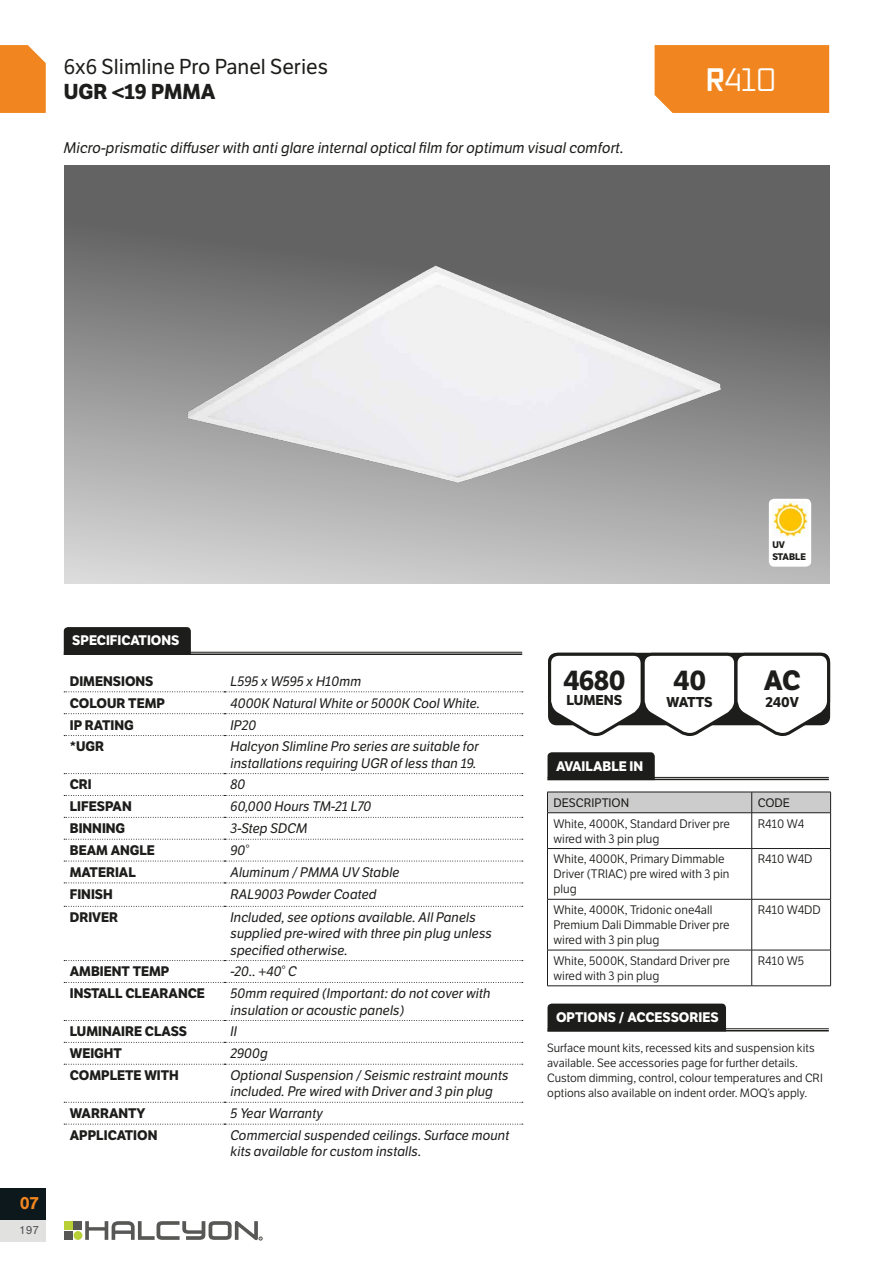
<style>
.page{position:relative;width:893px;height:1263px;background:#fff}
.page>*{position:absolute;margin:0;border:0;box-sizing:border-box;transform-origin:0 0}
.t1{font:31.5px "Vox Round";color:#fff}
.t2{font:700 27.15px "LFT Etica";letter-spacing:-.03em;color:#1d1d1b}
.t3{font:21px "LFT Etica";color:#1d1d1b}
.t4{font:700 21px "LFT Etica";color:#1d1d1b}
.t5{font:700 18px "Nimbus San";color:#f18620}
.t6{font:italic 15px "LFT Etica";color:#1d1d1b}
.t7{font:700 13.95px "LFT Etica";color:#1d1d1b}
.t8{font:italic 13.5px/16.2px "LFT Etica";color:#1d1d1b}
.t9{font:700 13.5px "LFT Etica";color:#1d1d1b}
.t10{font:700 13.5px "LFT Etica";color:#fff}
.t11{font:12px/15px "LFT Etica";color:#1d1d1b}
.t12{font:12px "LFT Etica";color:#1d1d1b}
.t13{font:12px "Nimbus San";color:#57575a}
.t14{font:11.7px/15px "LFT Etica";color:#1d1d1b}
.t15{font:700 9.3px/11.2px "LFT Etica";color:#1d1d1b}
.s1{font-weight:700}
</style>
<div class="page">
<div style="left:0;top:1220px;width:45px;height:21px;background:#e1e1e0"></div>
<div style="left:0;top:1188px;width:46px;height:32px;background:#0d181c"></div>
<div style="left:655px;top:45px;width:174px;height:68px;background:#f18620"></div>
<svg style="left:0;top:45px;width:46px;height:68px;background:#f18d2c"></svg>
<div style="left:64px;top:1231px;width:8px;height:9px;background:#575756"></div>
<div style="left:64px;top:1221px;width:8px;height:9px;background:#b9cf36"></div>
<div style="left:74px;top:1221px;width:8px;height:9px;background:#575756"></div>
<div style="left:74px;top:1231px;width:8px;height:9px;background:#b9cf36;border-radius:50%"></div>
<svg style="left:85px;top:1221px;width:177px;height:19px"></svg>
<svg style="left:64px;top:166px;width:765px;height:418px;background:#8b8b8b"></svg>
<div style="left:547px;top:752px;width:108px;height:27px;background:#1d1d1b"></div>
<hr style="left:547px;top:777px;width:282px;height:1px;background:#1d1d1b">
<hr style="left:547px;top:779px;width:282px;height:1px;background:#1d1d1b">
<div style="left:64px;top:627px;width:127px;height:25px;background:#1d1d1b"></div>
<hr style="left:64px;top:652px;width:458px;height:1px;background:#1d1d1b">
<hr style="left:64px;top:653px;width:458px;height:2px;background:#1d1d1b">
<svg style="left:548px;top:652px;width:283px;height:84px"></svg>
<div style="left:547px;top:1003px;width:179px;height:27px;background:#1d1d1b"></div>
<hr style="left:547px;top:1028px;width:282px;height:1px;background:#1d1d1b">
<hr style="left:547px;top:1030px;width:282px;height:1px;background:#1d1d1b">
<div style="left:769px;top:499px;width:42px;height:68px;background:#fff;border-radius:5px"></div>
<img style="left:772px;top:502px;width:36px;height:35px">
<div style="left:547px;top:792px;width:284px;height:20px;background:#ccc"></div>
<hr style="left:547px;top:812px;width:205px;height:1px;background:#1d1d1b">
<hr style="left:547px;top:813px;width:1px;height:35px;background:#1d1d1b">
<hr style="left:752px;top:812px;width:79px;height:1px;background:#1d1d1b">
<hr style="left:751px;top:813px;width:1px;height:35px;background:#1d1d1b">
<hr style="left:830px;top:813px;width:1px;height:35px;background:#1d1d1b">
<hr style="left:547px;top:848px;width:205px;height:1px;background:#1d1d1b">
<hr style="left:547px;top:849px;width:1px;height:50px;background:#1d1d1b">
<hr style="left:752px;top:848px;width:79px;height:1px;background:#1d1d1b">
<hr style="left:751px;top:849px;width:1px;height:50px;background:#1d1d1b">
<hr style="left:830px;top:849px;width:1px;height:50px;background:#1d1d1b">
<hr style="left:547px;top:899px;width:205px;height:1px;background:#1d1d1b">
<hr style="left:547px;top:899px;width:1px;height:51px;background:#1d1d1b">
<hr style="left:752px;top:899px;width:79px;height:1px;background:#1d1d1b">
<hr style="left:751px;top:899px;width:1px;height:51px;background:#1d1d1b">
<hr style="left:830px;top:899px;width:1px;height:51px;background:#1d1d1b">
<hr style="left:547px;top:950px;width:205px;height:1px;background:#1d1d1b">
<hr style="left:547px;top:950px;width:1px;height:36px;background:#1d1d1b">
<hr style="left:752px;top:950px;width:79px;height:1px;background:#1d1d1b">
<hr style="left:751px;top:950px;width:1px;height:36px;background:#1d1d1b">
<hr style="left:830px;top:950px;width:1px;height:36px;background:#1d1d1b">
<hr style="left:547px;top:985px;width:205px;height:1px;background:#1d1d1b">
<hr style="left:752px;top:985px;width:79px;height:1px;background:#1d1d1b">
<svg style="left:64px;top:691px;width:459px;height:1px"></svg>
<svg style="left:64px;top:713px;width:459px;height:1px"></svg>
<svg style="left:64px;top:735px;width:459px;height:1px"></svg>
<svg style="left:64px;top:773px;width:459px;height:1px"></svg>
<svg style="left:64px;top:795px;width:459px;height:1px"></svg>
<svg style="left:64px;top:817px;width:459px;height:1px"></svg>
<svg style="left:64px;top:839px;width:459px;height:1px"></svg>
<svg style="left:64px;top:861px;width:459px;height:1px"></svg>
<svg style="left:64px;top:882px;width:459px;height:1px"></svg>
<svg style="left:64px;top:906px;width:459px;height:1px"></svg>
<svg style="left:64px;top:960px;width:459px;height:1px"></svg>
<svg style="left:64px;top:982px;width:459px;height:1px"></svg>
<svg style="left:64px;top:1020px;width:459px;height:1px"></svg>
<svg style="left:64px;top:1042px;width:459px;height:1px"></svg>
<svg style="left:64px;top:1064px;width:459px;height:1px"></svg>
<svg style="left:64px;top:1102px;width:459px;height:1px"></svg>
<svg style="left:64px;top:1124px;width:459px;height:1px"></svg>
<img style="left:158px;top:234px;width:578px;height:301px">
<h3 class="t3" style="left:64px;top:54px;width:266px">6x6 Slimline Pro Panel Series</h3>
<h3 class="t4" style="left:64px;top:79px;width:153px">UGR &lt;19 PMMA</h3>
<p class="t6" style="left:64px;top:139px;width:561px">Micro-prismatic diffuser with anti glare internal optical film for optimum visual comfort.</p>
<h1 class="t1" style="left:706px;top:60px;width:72px"><span class="s1">R</span>410</h1>
<h3 class="t5" style="left:20px;top:1193px;width:21px">07</h3>
<p class="t13" style="left:19px;top:1223px;width:22px">197</p>
<p class="t10" style="left:72px;top:632px;width:109px">SPECIFICATIONS</p>
<p class="t9" style="left:70px;top:673px;width:85px">DIMENSIONS</p>
<p class="t8" style="left:231px;top:673px;width:132px">L595 x W595 x H10mm</p>
<p class="t9" style="left:70px;top:695px;width:97px">COLOUR TEMP</p>
<p class="t8" style="left:231px;top:695px;width:251px">4000K Natural White or 5000K Cool White.</p>
<p class="t9" style="left:70px;top:716px;width:65px">IP RATING</p>
<p class="t8" style="left:231px;top:717px;width:27px">IP20</p>
<p class="t9" style="left:70px;top:738px;width:36px">*UGR</p>
<p class="t8" style="left:231px;top:739px;width:250px">Halcyon Slimline Pro series are suitable for installations requiring UGR of less than 19.</p>
<p class="t9" style="left:70px;top:776px;width:24px">CRI</p>
<p class="t8" style="left:231px;top:777px;width:17px">80</p>
<p class="t9" style="left:70px;top:798px;width:63px">LIFESPAN</p>
<p class="t8" style="left:231px;top:799px;width:142px">60,000 Hours TM-21 L70</p>
<p class="t9" style="left:70px;top:820px;width:57px">BINNING</p>
<p class="t8" style="left:231px;top:821px;width:78px">3-Step SDCM</p>
<p class="t9" style="left:70px;top:842px;width:87px">BEAM ANGLE</p>
<p class="t8" style="left:231px;top:842px;width:20px">90°</p>
<p class="t9" style="left:70px;top:864px;width:68px">MATERIAL</p>
<p class="t8" style="left:231px;top:864px;width:171px">Aluminum / PMMA UV Stable</p>
<p class="t9" style="left:70px;top:886px;width:45px">FINISH</p>
<p class="t8" style="left:231px;top:886px;width:148px">RAL9003 Powder Coated</p>
<p class="t9" style="left:70px;top:909px;width:50px">DRIVER</p>
<p class="t8" style="left:231px;top:910px;width:263px">Included, see options available. All Panels supplied pre-wired with three pin plug unless specified otherwise.</p>
<p class="t9" style="left:70px;top:963px;width:101px">AMBIENT TEMP</p>
<p class="t8" style="left:231px;top:964px;width:68px">-20.. +40° C</p>
<p class="t9" style="left:70px;top:985px;width:137px">INSTALL CLEARANCE</p>
<p class="t8" style="left:231px;top:986px;width:262px">50mm required (Important: do not cover with insulation or acoustic panels)</p>
<p class="t9" style="left:70px;top:1023px;width:119px">LUMINAIRE CLASS</p>
<p class="t8" style="left:231px;top:1024px;width:8px">II</p>
<p class="t9" style="left:70px;top:1045px;width:54px">WEIGHT</p>
<p class="t8" style="left:231px;top:1046px;width:39px">2900g</p>
<p class="t9" style="left:70px;top:1067px;width:111px">COMPLETE WITH</p>
<p class="t8" style="left:231px;top:1067px;width:279px">Optional Suspension / Seismic restraint mounts included. Pre wired with Driver and 3 pin plug</p>
<p class="t9" style="left:70px;top:1105px;width:77px">WARRANTY</p>
<p class="t8" style="left:231px;top:1105px;width:94px">5 Year Warranty</p>
<p class="t9" style="left:70px;top:1127px;width:89px">APPLICATION</p>
<p class="t8" style="left:231px;top:1127px;width:280px">Commercial suspended ceilings. Surface mount kits available for custom installs.</p>
<h2 class="t2" style="left:563px;top:663px;width:64px">4680</h2>
<p class="t7" style="left:566px;top:691px;width:57px">LUMENS</p>
<p class="t10" style="left:556px;top:758px;width:89px">AVAILABLE IN</p>
<h2 class="t2" style="left:673px;top:663px;width:35px">40</h2>
<p class="t7" style="left:667px;top:693px;width:48px">WATTS</p>
<p class="t15" style="left:772px;top:539px;width:35px">UV<br>STABLE</p>
<h2 class="t2" style="left:764px;top:663px;width:38px">AC</h2>
<p class="t7" style="left:766px;top:693px;width:35px">240V</p>
<p class="t12" style="left:553px;top:795px;width:77px">DESCRIPTION</p>
<p class="t12" style="left:758px;top:795px;width:34px">CODE</p>
<p class="t11" style="left:553px;top:816px;width:178px">White, 4000K, Standard Driver pre wired with 3 pin plug</p>
<p class="t11" style="left:758px;top:816px;width:48px">R410 W4</p>
<p class="t11" style="left:553px;top:852px;width:177px">White, 4000K, Primary Dimmable<br>Driver (TRIAC) pre wired with 3 pin plug</p>
<p class="t11" style="left:758px;top:852px;width:56px">R410 W4D</p>
<p class="t11" style="left:553px;top:903px;width:178px">White, 4000K, Tridonic one4all<br>Premium Dali Dimmable Driver pre wired with 3 pin plug</p>
<p class="t11" style="left:758px;top:903px;width:65px">R410 W4DD</p>
<p class="t11" style="left:553px;top:953px;width:178px">White, 5000K, Standard Driver pre wired with 3 pin plug</p>
<p class="t11" style="left:758px;top:953px;width:48px">R410 W5</p>
<p class="t10" style="left:556px;top:1009px;width:164px">OPTIONS / ACCESSORIES</p>
<p class="t14" style="left:547px;top:1040px;width:277px">Surface mount kits, recessed kits and suspension kits available. See accessories page for further details.<br>Custom dimming, control, colour temperatures and CRI options also available on indent order. MOQ’s apply.</p>
</div>
